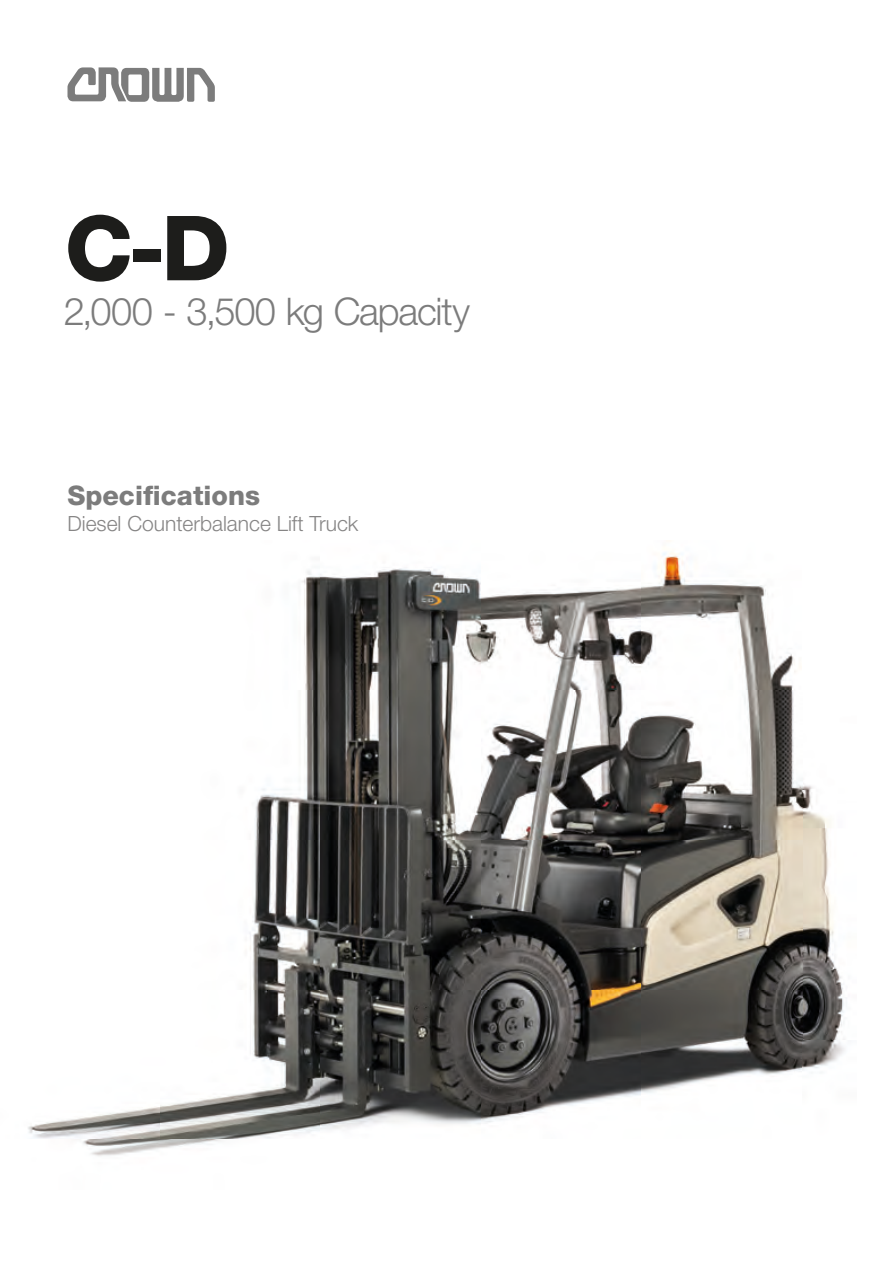
<style>
.page{position:relative;width:893px;height:1263px;background:#fff}
.page>*{position:absolute;margin:0;border:0;box-sizing:border-box;transform-origin:0 0}
.t1{font:800 90px "Helvetica Neue LT Std";color:#1d1d1b}
.t2{font:300 38.1px "Helvetica Neue LT Std";letter-spacing:-.03em;color:#7c7c7c}
.t3{font:800 27px "Helvetica Neue LT Std";color:#7c7c7c}
.t4{font:300 21px "Helvetica Neue LT Pro";color:#868585}
</style>
<div class="page">
<img style="left:28px;top:552px;width:817px;height:604px">
<svg style="left:68px;top:67px;width:147px;height:35px"></svg>
<h1 class="t1" style="left:64px;top:195px;width:167px">C-D</h1>
<h2 class="t2" style="left:64px;top:288px;width:408px">2,000 - 3,500 kg Capacity</h2>
<p class="t3" style="left:67px;top:480px;width:194px">Specifications</p>
<p class="t4" style="left:67px;top:510px;width:292px">Diesel Counterbalance Lift Truck</p>
</div>
